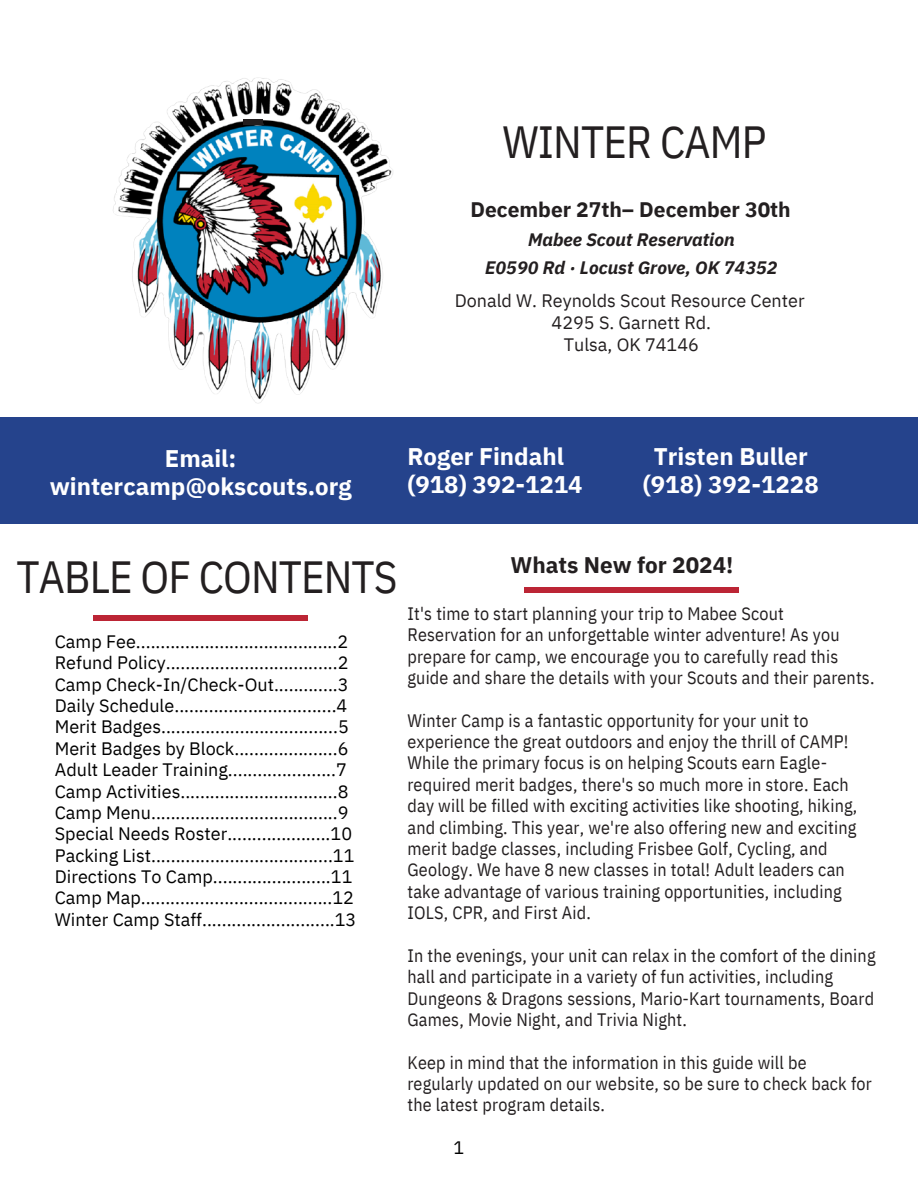
<style>
.page{position:relative;width:918px;height:1188px;background:#fff}
.page>*{position:absolute;margin:0;border:0;box-sizing:border-box;transform-origin:0 0}
.t1{font:45px "IBM Plex Sans Cond";letter-spacing:-.02em;color:#231f20}
.t2{font:700 24px/28.2px "IBM Plex Sans";color:#fff;text-align:center}
.t3{font:700 22.5px "IBM Plex Sans";color:#231f20}
.t4{font:700 21px "IBM Plex Sans";color:#231f20}
.t5{font:18px/21.3px "IBM Plex Sans Cond";letter-spacing:.01em;color:#231f20}
.t6{font:18px "IBM Plex Sans";color:#000}
.t7{font:18px "IBM Plex Sans";color:#231f20}
.t8{font:italic 700 18px "IBM Plex Sans";color:#231f20}
</style>
<div class="page">
<div style="left:0;top:418px;width:918px;height:106px;background:#25438c"></div>
<img style="left:113px;top:77px;width:280px;height:327px">
<div style="left:94px;top:615px;width:214px;height:6px;background:#bc2535"></div>
<div style="left:243px;top:119px;width:19px;height:6px;background:#231f20"></div>
<div style="left:524px;top:587px;width:214px;height:6px;background:#bc2535"></div>
<p class="t1" style="left:502px;top:112px;width:266px">WINTER CAMP</p>
<h2 class="t4" style="left:470px;top:195px;width:322px">December 27th– December 30th</h2>
<h2 class="t8" style="left:528px;top:228px;width:208px">Mabee Scout Reservation</h2>
<h2 class="t8" style="left:485px;top:256px;width:294px">E0590 Rd · Locust Grove, OK 74352</h2>
<h1 class="t7" style="left:455px;top:288px;width:351px">Donald W. Reynolds Scout Resource Center</h1>
<p class="t7" style="left:552px;top:311px;width:161px">4295 S. Garnett Rd.</p>
<p class="t7" style="left:564px;top:332px;width:137px">Tulsa, OK 74146</p>
<p class="t2" style="left:50px;top:444px;width:303px">Email: wintercamp@okscouts.org</p>
<p class="t2" style="left:407px;top:442px;width:177px;text-align:left">Roger Findahl (918) 392-1214</p>
<p class="t2" style="left:643px;top:442px;width:178px">Tristen Buller (918) 392-1228</p>
<p class="t1" style="left:17px;top:547px;width:382px">TABLE OF CONTENTS</p>
<p class="t6" style="left:55px;top:630px;width:295px">Camp Fee.........................................2</p>
<p class="t6" style="left:55px;top:651px;width:295px">Refund Policy...................................2</p>
<p class="t6" style="left:55px;top:672px;width:295px">Camp Check-In/Check-Out.............3</p>
<p class="t6" style="left:55px;top:694px;width:294px">Daily Schedule.................................4</p>
<p class="t6" style="left:55px;top:715px;width:296px">Merit Badges....................................5</p>
<p class="t6" style="left:55px;top:736px;width:295px">Merit Badges by Block.....................6</p>
<p class="t6" style="left:55px;top:758px;width:294px">Adult Leader Training......................7</p>
<p class="t6" style="left:55px;top:779px;width:295px">Camp Activities................................8</p>
<h2 class="t6" style="left:55px;top:801px;width:295px">Camp Menu......................................9</h2>
<p class="t6" style="left:55px;top:822px;width:299px">Special Needs Roster.....................10</p>
<p class="t6" style="left:55px;top:843px;width:301px">Packing List.....................................11</p>
<p class="t6" style="left:55px;top:865px;width:299px">Directions To Camp........................11</p>
<p class="t6" style="left:55px;top:886px;width:301px">Camp Map.......................................12</p>
<p class="t6" style="left:55px;top:907px;width:303px">Winter Camp Staff...........................13</p>
<h1 class="t3" style="left:510px;top:550px;width:224px">Whats New for 2024!</h1>
<h3 class="t5" style="left:407px;top:602px;width:469px">It's time to start planning your trip to Mabee Scout Reservation for an unforgettable winter adventure! As you prepare for camp, we encourage you to carefully read this guide and share the details with your Scouts and their parents.</h3>
<p class="t5" style="left:407px;top:709px;width:451px">Winter Camp is a fantastic opportunity for your unit to experience the great outdoors and enjoy the thrill of CAMP!<br>While the primary focus is on helping Scouts earn Eagle&shy;required merit badges, there's so much more in store. Each day will be filled with exciting activities like shooting, hiking, and climbing. This year, we're also offering new and exciting merit badge classes, including Frisbee Golf, Cycling, and Geology. We have 8 new classes in total! Adult leaders can take advantage of various training opportunities, including IOLS, CPR, and First Aid.</p>
<p class="t5" style="left:407px;top:944px;width:470px">In the evenings, your unit can relax in the comfort of the dining hall and participate in a variety of fun activities, including Dungeons &amp; Dragons sessions, Mario-Kart tournaments, Board Games, Movie Night, and Trivia Night.</p>
<p class="t5" style="left:407px;top:1051px;width:466px">Keep in mind that the information in this guide will be regularly updated on our website, so be sure to check back for the latest program details.</p>
<p class="t6" style="left:454px;top:1136px;width:12px">1</p>
</div>
